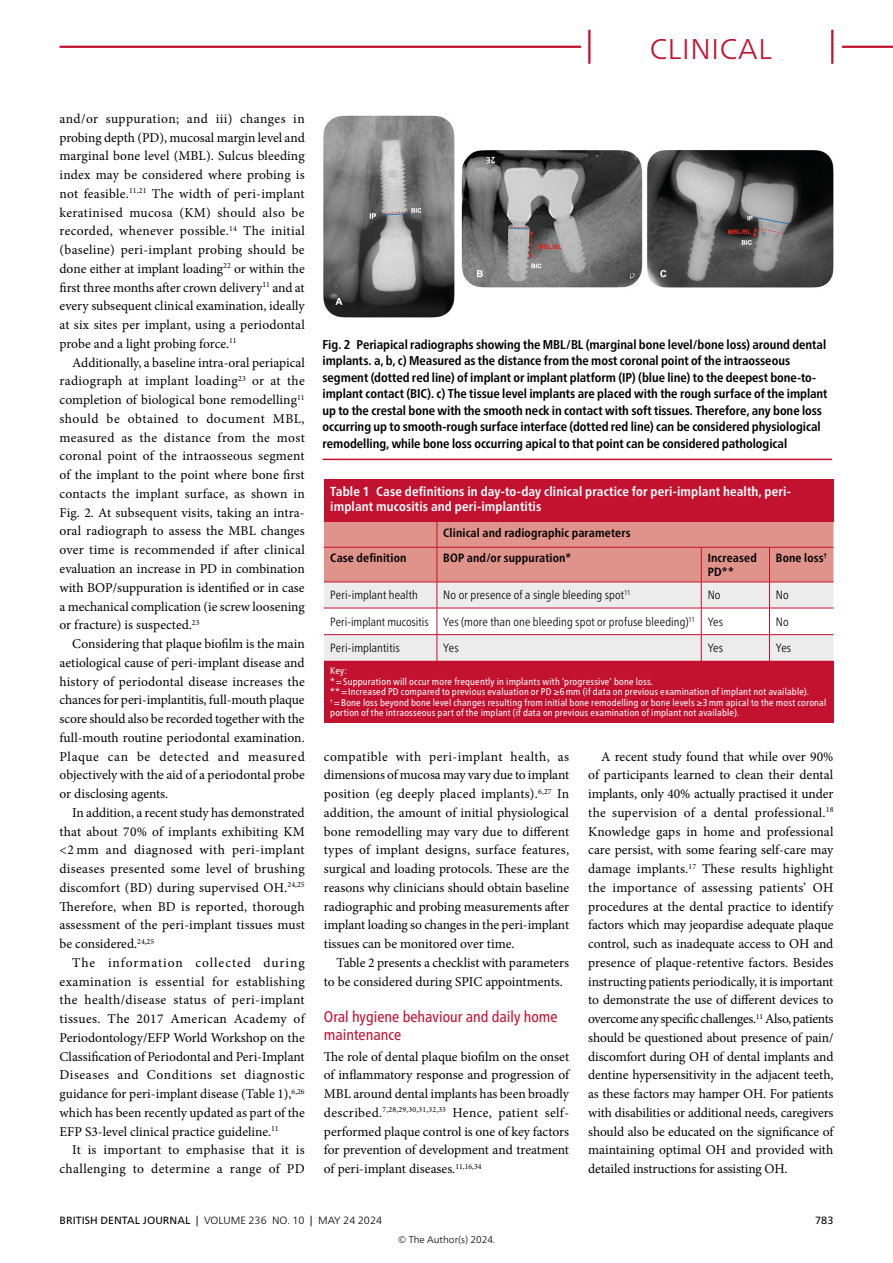
<style>
.page{position:relative;width:893px;height:1263px;background:#fff}
.page>*{position:absolute;margin:0;border:0;box-sizing:border-box;transform-origin:0 0}
.t1{font:300 28.5px "Frutiger Neue LT Pro";letter-spacing:.025em;color:#c31130}
.SectionHeading_2_MSS{font:condensed 15.3px/18.8px "Frutiger Neue LT Pro";color:#c31130}
.Para_9pt_justified{font:13.5px/18.8px "Minion Pro";color:#000;text-align:justify}
.Para_9pt_justified_1st{font:13.5px/18.8px "Minion Pro";color:#000;text-align:justify}
.Para_9pt_justified-2{font:13.5px/18.8px "Minion Pro";letter-spacing:.025em;color:#000;text-align:right}
.Table_Caption_x{font:700 condensed 13.2px/15px "Frutiger Neue LT Pro";letter-spacing:.01em;color:#fff}
.Image_Caption_MSS{font:700 condensed 12.75px/16.5px "Frutiger Neue LT Pro";letter-spacing:-.005em;color:#000}
.Table_x{font:300 condensed 12px "Frutiger Neue LT Pro";letter-spacing:.01em;color:#000}
.Table_Heading_x{font:700 condensed 12px/13.5px "Frutiger Neue LT Pro";letter-spacing:.015em;color:#000}
.t2{font:300 10.5px "Frutiger Neue LT Pro";letter-spacing:.005em;color:#000}
.t3{font:10.5px "Frutiger Neue LT Pro";color:#000}
.Table_Footer_x{font:condensed 9.75px/10.5px "Frutiger Neue LT Pro";letter-spacing:.02em;color:#fff}
.t4{font:300 9.75px "Frutiger Neue LT Pro";color:#000}
.s1{font-weight:400}
</style>
<div class="page">
<img style="left:323px;top:115px;width:510px;height:203px">
<hr style="left:322px;top:459px;width:510px;height:1px;background:#c31130">
<div style="left:324px;top:661px;width:509px;height:62px;background:#c31130"></div>
<svg style="left:324px;top:522px;width:509px;height:139px"></svg>
<div style="left:324px;top:479px;width:509px;height:43px;background:#c31130"></div>
<hr style="left:60px;top:46px;width:521px;height:2px;background:#c31130">
<hr style="left:842px;top:46px;width:51px;height:2px;background:#c31130">
<hr style="left:588px;top:30px;width:2px;height:34px;background:#c31130">
<hr style="left:831px;top:30px;width:2px;height:34px;background:#c31130">
<h1 class="t1" style="left:650px;top:32px;width:124px">CLINICAL</h1>
<p class="Para_9pt_justified_1st" style="left:60px;top:109px;width:247px">and/or suppuration; and iii) changes in probing depth (PD), mucosal margin level and marginal bone level (MBL). Sulcus bleeding index may be considered where probing is not feasible.<sup>11,21</sup> The width of peri-implant keratinised mucosa (KM) should also be recorded, whenever possible.<sup>14</sup> The initial (baseline) peri-implant probing should be done either at implant loading<sup>22</sup> or within the first three months after crown delivery<sup>11</sup> and at every subsequent clinical examination, ideally at six sites per implant, using a periodontal probe and a light probing force.<sup>11</sup></p>
<p class="Para_9pt_justified" style="left:60px;top:353px;width:247px;text-indent:13px">Additionally, a baseline intra-oral periapical radiograph at implant loading<sup>23</sup> or at the completion of biological bone remodelling<sup>11 </sup>should be obtained to document MBL, measured as the distance from the most coronal point of the intraosseous segment of the implant to the point where bone first contacts the implant surface, as shown in Fig. 2. At subsequent visits, taking an intra&shy;oral radiograph to assess the MBL changes over time is recommended if after clinical evaluation an increase in PD in combination with BOP/suppuration is identified or in case a mechanical complication (ie screw loosening or fracture) is suspected.<sup>23</sup></p>
<p class="Para_9pt_justified" style="left:60px;top:634px;width:247px;text-indent:13px">Considering that plaque biofilm is the main aetiological cause of peri-implant disease and history of periodontal disease increases the chances for peri-implantitis, full-mouth plaque score should also be recorded together with the full-mouth routine periodontal examination.<br>Plaque can be detected and measured objectively with the aid of a periodontal probe or disclosing agents.</p>
<p class="Para_9pt_justified" style="left:60px;top:803px;width:247px;text-indent:13px">In addition, a recent study has demonstrated that about 70% of implants exhibiting KM &lt;2 mm and diagnosed with peri-implant diseases presented some level of brushing discomfort (BD) during supervised OH.<sup>24,25<br></sup>Therefore, when BD is reported, thorough assessment of the peri-implant tissues must be considered.<sup>24,25</sup></p>
<p class="Para_9pt_justified" style="left:60px;top:953px;width:247px;text-indent:13px">The information collected during examination is essential for establishing the health/disease status of peri-implant tissues. The 2017 American Academy of Periodontology/EFP World Workshop on the Classification of Periodontal and Peri-Implant Diseases and Conditions set diagnostic guidance for peri-implant disease (Table 1),<sup>6,26 </sup>which has been recently updated as part of the EFP S3-level clinical practice guideline.<sup>11</sup></p>
<p class="Para_9pt_justified-2" style="left:60px;top:1141px;width:247px">It is important to emphasise that it is challenging to determine a range of PD</p>
<p class="Image_Caption_MSS" style="left:322px;top:336px;width:506px">Fig. 2 Periapical radiographs showing the MBL/BL (marginal bone level/bone loss) around dental implants. a, b, c) Measured as the distance from the most coronal point of the intraosseous segment (dotted red line) of implant or implant platform (IP) (blue line) to the deepest bone-to&shy;implant contact (BIC). c) The tissue level implants are placed with the rough surface of the implant up to the crestal bone with the smooth neck in contact with soft tissues. Therefore, any bone loss occurring up to smooth-rough surface interface (dotted red line) can be considered physiological remodelling, while bone loss occurring apical to that point can be considered pathological</p>
<p class="Table_Caption_x" style="left:330px;top:484px;width:462px">Table 1 Case definitions in day-to-day clinical practice for peri-implant health, peri&shy;implant mucositis and peri-implantitis</p>
<p class="Table_Heading_x" style="left:443px;top:526px;width:189px">Clinical and radiographic parameters</p>
<p class="Table_Heading_x" style="left:330px;top:551px;width:78px">Case definition</p>
<p class="Table_Heading_x" style="left:443px;top:551px;width:130px">BOP and/or suppuration*</p>
<p class="Table_Heading_x" style="left:708px;top:551px;width:51px">Increased<br>PD**</p>
<p class="Table_Heading_x" style="left:776px;top:551px;width:53px">Bone loss<sup>†</sup></p>
<p class="Table_x" style="left:330px;top:588px;width:89px">Peri-implant health</p>
<p class="Table_x" style="left:443px;top:588px;width:189px">No or presence of a single bleeding spot<sup>11</sup></p>
<p class="Table_x" style="left:708px;top:588px;width:14px">No</p>
<p class="Table_x" style="left:776px;top:588px;width:14px">No</p>
<p class="Table_x" style="left:330px;top:614px;width:100px">Peri-implant mucositis</p>
<p class="Table_x" style="left:443px;top:614px;width:253px">Yes (more than one bleeding spot or profuse bleeding)<sup>11</sup></p>
<p class="Table_x" style="left:708px;top:614px;width:17px">Yes</p>
<p class="Table_x" style="left:776px;top:614px;width:14px">No</p>
<p class="Table_x" style="left:330px;top:641px;width:71px">Peri-implantitis</p>
<p class="Table_x" style="left:443px;top:641px;width:17px">Yes</p>
<p class="Table_x" style="left:708px;top:641px;width:17px">Yes</p>
<p class="Table_x" style="left:776px;top:641px;width:17px">Yes</p>
<p class="Table_Footer_x" style="left:330px;top:666px;width:18px">Key:</p>
<p class="Table_Footer_x" style="left:330px;top:676px;width:324px">*=Suppuration will occur more frequently in implants with ‘progressive’ bone loss.</p>
<p class="Table_Footer_x" style="left:330px;top:687px;width:480px">** = Increased PD compared to previous evaluation or PD ≥6 mm (if data on previous examination of implant not available).</p>
<p class="Table_Footer_x" style="left:330px;top:697px;width:497px"><sup>†</sup> = Bone loss beyond bone level changes resulting from initial bone remodelling or bone levels ≥3 mm apical to the most coronal portion of the intraosseous part of the implant (if data on previous examination of implant not available).</p>
<p class="Para_9pt_justified" style="left:324px;top:747px;width:247px">compatible with peri-implant health, as dimensions of mucosa may vary due to implant position (eg deeply placed implants).<sup>6,27</sup> In addition, the amount of initial physiological bone remodelling may vary due to different types of implant designs, surface features, surgical and loading protocols. These are the reasons why clinicians should obtain baseline radiographic and probing measurements after implant loading so changes in the peri-implant tissues can be monitored over time.</p>
<p class="Para_9pt_justified" style="left:324px;top:953px;width:247px;text-indent:13px">Table 2 presents a checklist with parameters to be considered during SPIC appointments.</p>
<p class="SectionHeading_2_MSS" style="left:324px;top:1007px;width:235px">Oral hygiene behaviour and daily home maintenance</p>
<p class="Para_9pt_justified_1st" style="left:324px;top:1047px;width:247px">The role of dental plaque biofilm on the onset of inflammatory response and progression of MBL around dental implants has been broadly described.<sup>7,28,29,30,31,32,33</sup> Hence, patient self&shy;performed plaque control is one of key factors for prevention of development and treatment of peri-implant diseases.<sup>11,16,34</sup></p>
<p class="Para_9pt_justified" style="left:588px;top:747px;width:247px;text-indent:13px">A recent study found that while over 90% of participants learned to clean their dental implants, only 40% actually practised it under the supervision of a dental professional.<sup>18<br></sup>Knowledge gaps in home and professional care persist, with some fearing self-care may damage implants.<sup>17</sup> These results highlight the importance of assessing patients’ OH procedures at the dental practice to identify factors which may jeopardise adequate plaque control, such as inadequate access to OH and presence of plaque-retentive factors. Besides instructing patients periodically, it is important to demonstrate the use of different devices to overcome any specific challenges.<sup>11</sup> Also, patients should be questioned about presence of pain/ discomfort during OH of dental implants and dentine hypersensitivity in the adjacent teeth, as these factors may hamper OH. For patients with disabilities or additional needs, caregivers should also be educated on the significance of maintaining optimal OH and provided with detailed instructions for assisting OH.</p>
<p class="t2" style="left:60px;top:1214px;width:324px"><span class="s1">BRITISH DENTAL JOURNAL |</span> VOLUME 236 NO. 10 <span class="s1">|</span> May 24 2024</p>
<p class="t3" style="left:815px;top:1214px;width:20px">783</p>
<p class="t4" style="left:398px;top:1234px;width:99px">© The Author(s) 2024.</p>
</div>
